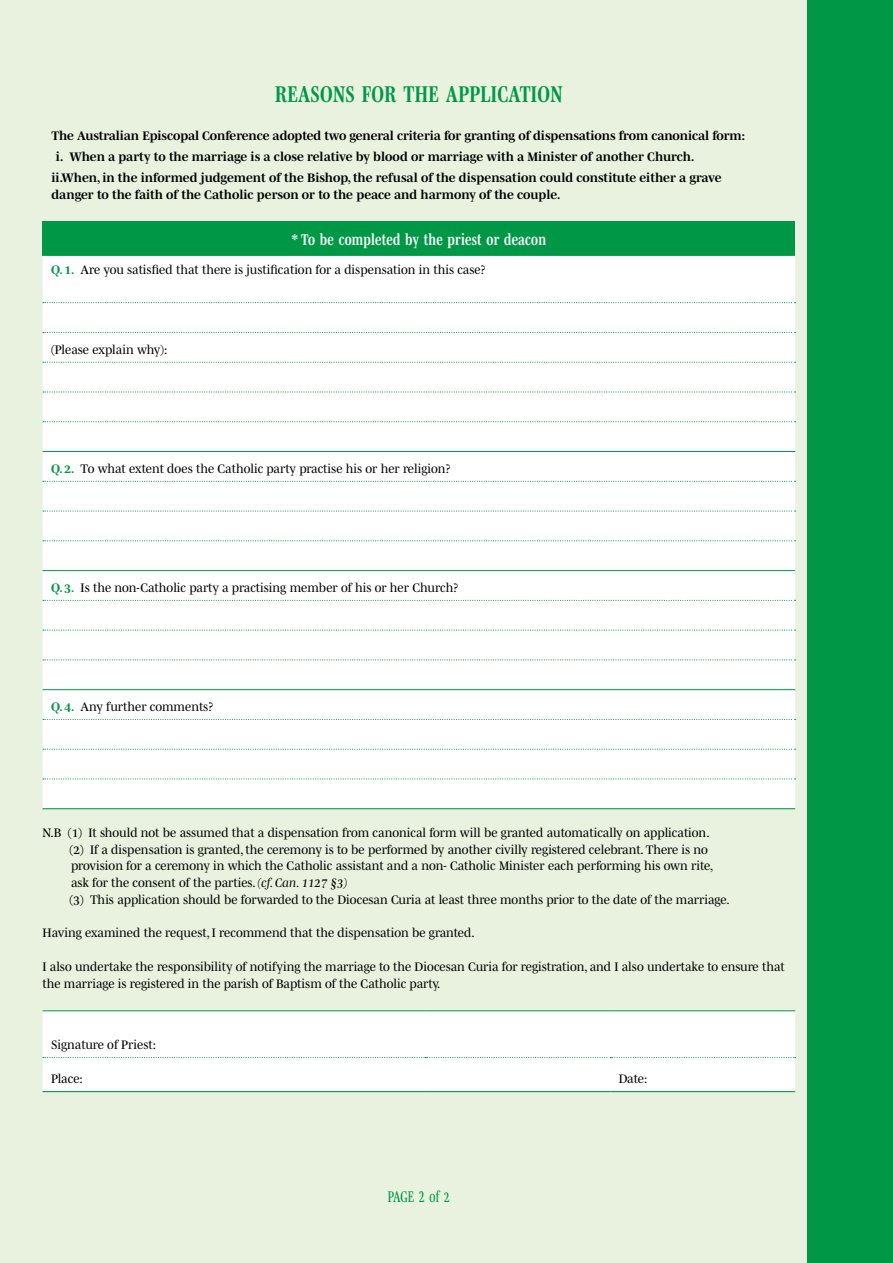
<style>
.page{position:relative;width:893px;height:1263px;background:#e9f2df}
.page>*{position:absolute;margin:0;border:0;box-sizing:border-box;transform-origin:0 0}
.t1{font:700 23.25px "Mencken Std Narrow";letter-spacing:.015em;color:#009846}
.t2{font:700 15.75px "Mencken Std Narrow";letter-spacing:.015em;color:#fff}
.t3{font:15.75px "Mencken Std Narrow";color:#009846}
.t4{font:12.6px/16.8px "Mencken Std";color:#000}
.t5{font:700 12.6px "Mencken Std";letter-spacing:-.005em;color:#000}
.s1{font-weight:700;color:#009846}
.s2{font-style:italic}
</style>
<div class="page">
<div style="left:808px;top:0;width:85px;height:1263px;background:#009846"></div>
<div style="left:43px;top:222px;width:752px;height:34px;background:#009846"></div>
<div style="left:43px;top:256px;width:752px;height:552px;background:#fff"></div>
<hr style="left:43px;top:808px;width:752px;height:1px;background:#009846">
<hr style="left:43px;top:451px;width:752px;height:1px;background:#009846">
<svg style="left:43px;top:481px;width:753px;height:1px"></svg>
<svg style="left:43px;top:510px;width:753px;height:2px;background:#cdeada"></svg>
<svg style="left:43px;top:540px;width:753px;height:1px"></svg>
<hr style="left:43px;top:689px;width:752px;height:1px;background:#009846">
<hr style="left:43px;top:570px;width:752px;height:1px;background:#009846">
<svg style="left:43px;top:302px;width:753px;height:1px"></svg>
<svg style="left:43px;top:332px;width:753px;height:1px"></svg>
<svg style="left:43px;top:362px;width:753px;height:1px"></svg>
<svg style="left:43px;top:391px;width:753px;height:1px"></svg>
<svg style="left:43px;top:421px;width:753px;height:1px"></svg>
<svg style="left:43px;top:600px;width:753px;height:1px"></svg>
<svg style="left:43px;top:630px;width:753px;height:1px"></svg>
<svg style="left:43px;top:659px;width:753px;height:1px"></svg>
<svg style="left:43px;top:719px;width:753px;height:1px"></svg>
<svg style="left:43px;top:749px;width:753px;height:1px"></svg>
<svg style="left:43px;top:778px;width:753px;height:1px"></svg>
<div style="left:43px;top:1011px;width:752px;height:80px;background:#fff"></div>
<hr style="left:43px;top:1091px;width:382px;height:1px;background:#009846">
<hr style="left:425px;top:1091px;width:185px;height:1px;background:#009846">
<hr style="left:610px;top:1091px;width:185px;height:1px;background:#009846">
<hr style="left:43px;top:1010px;width:382px;height:1px;background:#009846">
<hr style="left:425px;top:1010px;width:185px;height:1px;background:#009846">
<hr style="left:610px;top:1010px;width:185px;height:1px;background:#009846">
<svg style="left:43px;top:1057px;width:753px;height:1px"></svg>
<h1 class="t1" style="left:275px;top:81px;width:289px">REASONS FOR THE APPLICATION</h1>
<p class="t5" style="left:52px;top:129px;width:695px">The Australian Episcopal Conference adopted two general criteria for granting of dispensations from canonical form:</p>
<p class="t5" style="left:56px;top:150px;width:640px">i. When a party to the marriage is a close relative by blood or marriage with a Minister of another Church.</p>
<p class="t5" style="left:52px;top:171px;width:672px">ii.When, in the informed judgement of the Bishop, the refusal of the dispensation could constitute either a grave</p>
<p class="t5" style="left:52px;top:187px;width:510px">danger to the faith of the Catholic person or to the peace and harmony of the couple.</p>
<p class="t2" style="left:292px;top:231px;width:256px">* To be completed by the priest or deacon</p>
<p class="t4" style="left:51px;top:261px;width:436px"><span class="s1">Q. 1.</span> Are you satisfied that there is justification for a dispensation in this case?</p>
<p class="t4" style="left:51px;top:341px;width:118px">(Please explain why):</p>
<p class="t4" style="left:51px;top:460px;width:401px"><span class="s1">Q. 2.</span> To what extent does the Catholic party practise his or her religion?</p>
<p class="t4" style="left:51px;top:579px;width:409px"><span class="s1">Q. 3.</span> Is the non-Catholic party a practising member of his or her Church?</p>
<p class="t4" style="left:51px;top:698px;width:164px"><span class="s1">Q. 4.</span> Any further comments?</p>
<p class="t4" style="left:70px;top:824px;width:662px;text-indent:-27px">N.B (1) It should not be assumed that a dispensation from canonical form will be granted automatically on application.<br>(2) If a dispensation is granted, the ceremony is to be performed by another civilly registered celebrant. There is no provision for a ceremony in which the Catholic assistant and a non- Catholic Minister each performing his own rite, ask for the consent of the parties. <span class="s2">(cf. Can. 1127 §3)<br></span>(3) This application should be forwarded to the Diocesan Curia at least three months prior to the date of the marriage.</p>
<p class="t4" style="left:43px;top:924px;width:434px">Having examined the request, I recommend that the dispensation be granted.</p>
<p class="t4" style="left:43px;top:958px;width:744px">I also undertake the responsibility of notifying the marriage to the Diocesan Curia for registration, and I also undertake to ensure that the marriage is registered in the parish of Baptism of the Catholic party.</p>
<p class="t4" style="left:51px;top:1036px;width:106px">Signature of Priest:</p>
<p class="t4" style="left:51px;top:1070px;width:33px">Place:</p>
<p class="t4" style="left:619px;top:1070px;width:30px">Date:</p>
<p class="t3" style="left:388px;top:1188px;width:64px">PAGE 2 of 2</p>
</div>
